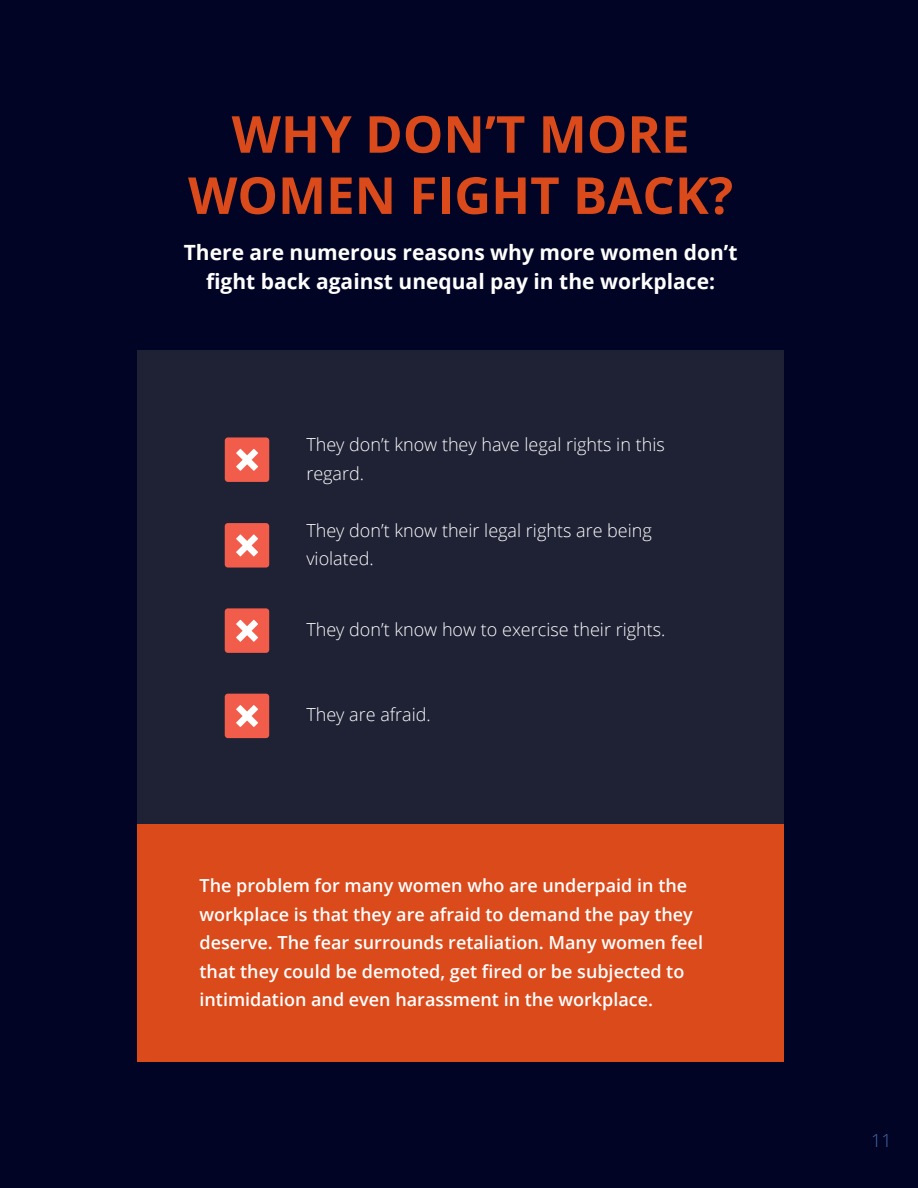
<style>
.page{position:relative;width:918px;height:1188px;background:#010425}
.page>*{position:absolute;margin:0;border:0;box-sizing:border-box;transform-origin:0 0}
.t1{font:700 51px/61.2px "Open Sans";color:#da4a1b;text-align:center}
.t2{font:700 21px/28.5px "Open Sans";color:#fff;text-align:center}
.t3{font:600 18px/28.5px "Open Sans";color:#fff}
.t4{font:300 18px/28.5px "Open Sans";color:#fff}
.t5{font:300 18px "Open Sans";color:#4569ad}
</style>
<div class="page">
<div style="left:137px;top:350px;width:647px;height:477px;background:#1f2235"></div>
<div style="left:137px;top:824px;width:647px;height:237px;background:#da4a1b"></div>
<div style="left:225px;top:437px;width:44px;height:45px;background:#f25c4a;border-radius:3px"></div>
<svg style="left:236px;top:449px;width:22px;height:22px"></svg>
<div style="left:225px;top:523px;width:44px;height:45px;background:#f25c4a;border-radius:3px"></div>
<svg style="left:236px;top:534px;width:22px;height:22px"></svg>
<div style="left:225px;top:608px;width:44px;height:45px;background:#f25c4a;border-radius:3px"></div>
<svg style="left:236px;top:620px;width:22px;height:22px"></svg>
<div style="left:225px;top:694px;width:44px;height:44px;background:#f25c4a;border-radius:3px"></div>
<svg style="left:236px;top:705px;width:22px;height:22px"></svg>
<h1 class="t1" style="left:188px;top:102px;width:547px">WHY DON’T MORE<br>WOMEN FIGHT BACK?</h1>
<p class="t2" style="left:184px;top:238px;width:555px">There are numerous reasons why more women don’t fight back against unequal pay in the workplace:</p>
<p class="t4" style="left:306px;top:430px;width:360px">They don’t know they have legal rights in this regard.</p>
<p class="t4" style="left:306px;top:515px;width:347px">They don’t know their legal rights are being violated.</p>
<p class="t4" style="left:306px;top:614px;width:361px">They don’t know how to exercise their rights.</p>
<p class="t4" style="left:306px;top:700px;width:126px">They are afraid.</p>
<p class="t3" style="left:200px;top:871px;width:505px">The problem for many women who are underpaid in the workplace is that they are afraid to demand the pay they deserve. The fear surrounds retaliation. Many women feel that they could be demoted, get fired or be subjected to intimidation and even harassment in the workplace.</p>
<p class="t5" style="left:871px;top:1129px;width:22px">11</p>
</div>
